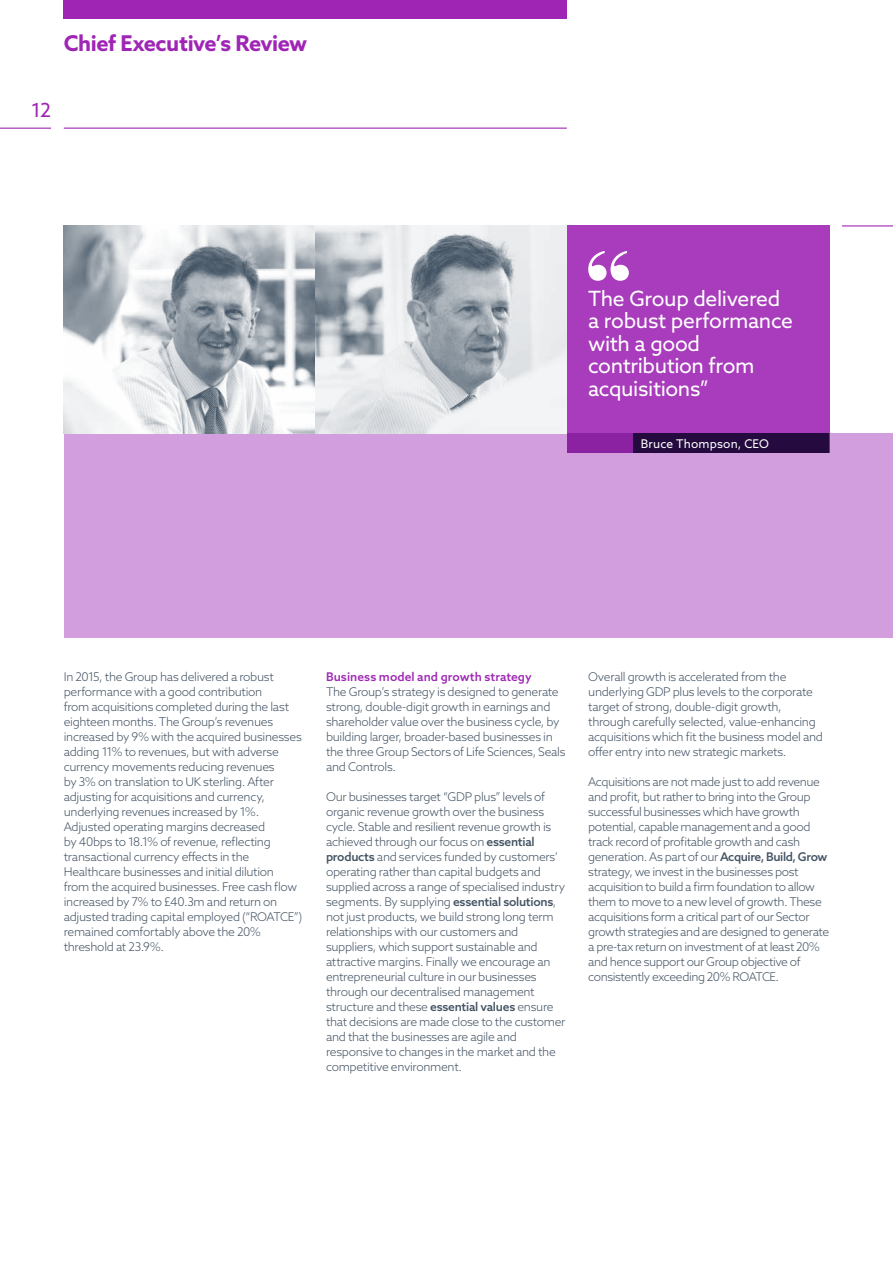
<style>
.page{position:relative;width:893px;height:1263px;background:#fff}
.page>*{position:absolute;margin:0;border:0;box-sizing:border-box;transform-origin:0 0}
.t1{font:700 21.75px "Azo Sans";letter-spacing:-.02em;color:#9f26b5}
.t2{font:21px/22.5px "Azo Sans";letter-spacing:-.02em;color:#fff}
.t3{font:19.5px "Azo Sans";color:#9f26b5}
.t4{font:300 12px/15px "Azo Sans";letter-spacing:-.03em;color:#435363}
.t5{font:500 12px "Azo Sans";letter-spacing:.005em;color:#9f26b5}
.t6{font:12px "Azo Sans";letter-spacing:.015em;color:#fff}
.s1{font-weight:500}
</style>
<div class="page">
<div style="left:567px;top:225px;width:262px;height:228px;background:#a83cbc"></div>
<div style="left:64px;top:434px;width:829px;height:204px;background:#d39edd"></div>
<div style="left:64px;top:0;width:503px;height:19px;background:#9f26b5"></div>
<hr style="left:0;top:128px;width:51px;height:1px;background:#9f26b5">
<hr style="left:64px;top:128px;width:503px;height:1px;background:#9f26b5">
<svg style="left:588px;top:251px;width:41px;height:30px"></svg>
<div style="left:634px;top:434px;width:195px;height:19px;background:#240a3e"></div>
<svg style="left:842px;top:225px;width:51px;height:2px"></svg>
<img style="left:64px;top:225px;width:503px;height:209px">
<h1 class="t1" style="left:64px;top:29px;width:245px">Chief Executive’s Review</h1>
<h3 class="t3" style="left:31px;top:98px;width:21px">12</h3>
<h2 class="t2" style="left:588px;top:287px;width:206px">The Group delivered a robust performance with a good contribution from acquisitions”</h2>
<p class="t6" style="left:641px;top:435px;width:130px">Bruce Thompson, CEO</p>
<p class="t4" style="left:64px;top:669px;width:240px">In 2015, the Group has delivered a robust performance with a good contribution<br>from acquisitions completed during the last eighteen months. The Group’s revenues increased by 9% with the acquired businesses adding 11% to revenues, but with adverse currency movements reducing revenues<br>by 3% on translation to UK sterling. After adjusting for acquisitions and currency, underlying revenues increased by 1%.<br>Adjusted operating margins decreased<br>by 40bps to 18.1% of revenue, reflecting transactional currency effects in the Healthcare businesses and initial dilution from the acquired businesses. Free cash flow increased by 7% to £40.3m and return on adjusted trading capital employed (“ROATCE”) remained comfortably above the 20% threshold at 23.9%.</p>
<p class="t5" style="left:326px;top:669px;width:207px">Business model and growth strategy</p>
<p class="t4" style="left:326px;top:684px;width:241px">The Group’s strategy is designed to generate strong, double-digit growth in earnings and shareholder value over the business cycle, by building larger, broader-based businesses in the three Group Sectors of Life Sciences, Seals and Controls.</p>
<p class="t4" style="left:326px;top:789px;width:241px">Our businesses target “GDP plus” levels of organic revenue growth over the business cycle. Stable and resilient revenue growth is achieved through our focus on <span class="s1">essential products</span> and services funded by customers’ operating rather than capital budgets and supplied across a range of specialised industry segments. By supplying <span class="s1">essential solutions</span>, not just products, we build strong long term relationships with our customers and suppliers, which support sustainable and attractive margins. Finally we encourage an entrepreneurial culture in our businesses through our decentralised management structure and these <span class="s1">essential values</span> ensure that decisions are made close to the customer and that the businesses are agile and responsive to changes in the market and the competitive environment.</p>
<p class="t4" style="left:588px;top:669px;width:236px">Overall growth is accelerated from the underlying GDP plus levels to the corporate target of strong, double-digit growth, through carefully selected, value-enhancing acquisitions which fit the business model and offer entry into new strategic markets.</p>
<p class="t4" style="left:588px;top:774px;width:242px">Acquisitions are not made just to add revenue and profit, but rather to bring into the Group successful businesses which have growth potential, capable management and a good track record of profitable growth and cash generation. As part of our <span class="s1">Acquire, Build, Grow </span>strategy, we invest in the businesses post acquisition to build a firm foundation to allow them to move to a new level of growth. These acquisitions form a critical part of our Sector growth strategies and are designed to generate a pre-tax return on investment of at least 20% and hence support our Group objective of consistently exceeding 20% ROATCE.</p>
</div>
